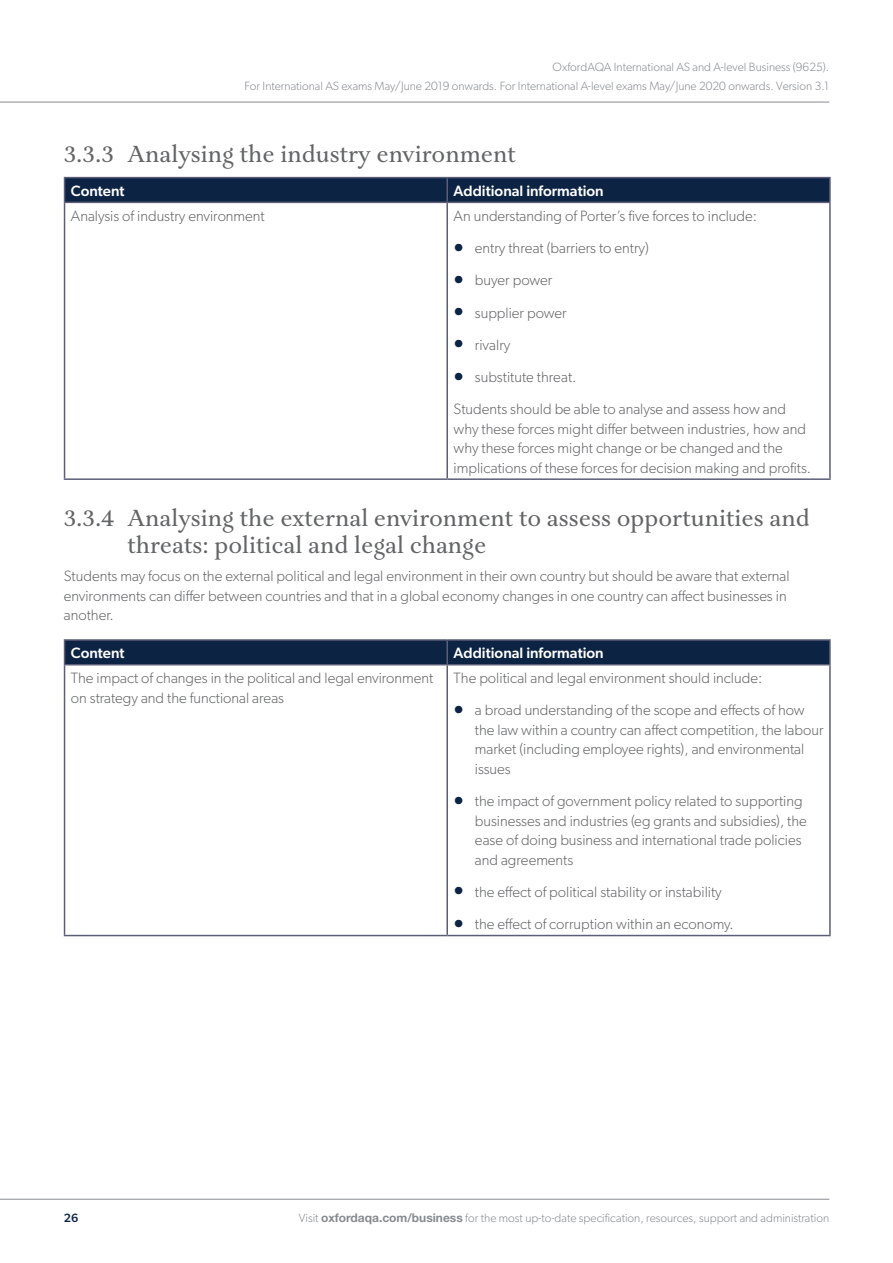
<style>
.page{position:relative;width:893px;height:1263px;background:#fff}
.page>*{position:absolute;margin:0;border:0;box-sizing:border-box;transform-origin:0 0}
.t1{font:24px/27px "Aria Text G2";color:#636466}
.t2{font:300 15px/19.5px "Gibson";color:#636466}
.t3{font:500 15px "Gibson";color:#fff}
.t4{font:300 12px/19.5px "Gibson";color:#878a8f;text-align:right}
.t5{font:500 12px "Gibson";color:#0d2344}
.s1{font-family:"Helvetica Neue LT Std";font-weight:700;font-size:21px;color:#0d2344}
.s2{font-family:"Helvetica Neue LT Std";font-weight:700}
</style>
<div class="page">
<hr style="left:0;top:1199px;width:829px;height:1px;background:#878a8f">
<hr style="left:0;top:102px;width:829px;height:1px;background:#878a8f">
<hr style="left:64px;top:177px;width:383px;height:1px;background:#5c5e77">
<svg style="left:64px;top:178px;width:765px;height:24px;background:#0f2545"></svg>
<hr style="left:447px;top:177px;width:384px;height:1px;background:#5c5e77">
<hr style="left:829px;top:178px;width:2px;height:24px;background:#5c5e77">
<hr style="left:64px;top:202px;width:383px;height:1px;background:#5c5e77">
<hr style="left:64px;top:203px;width:1px;height:275px;background:#5c5e77">
<hr style="left:64px;top:478px;width:383px;height:2px;background:#5c5e77">
<hr style="left:447px;top:202px;width:384px;height:1px;background:#5c5e77">
<hr style="left:446px;top:203px;width:2px;height:275px;background:#5c5e77">
<hr style="left:829px;top:203px;width:2px;height:275px;background:#5c5e77">
<hr style="left:447px;top:478px;width:384px;height:2px;background:#5c5e77">
<hr style="left:64px;top:935px;width:383px;height:1px;background:#5c5e77">
<hr style="left:64px;top:639px;width:383px;height:2px;background:#5c5e77">
<div style="left:64px;top:640px;width:765px;height:24px;background:#0d2344"></div>
<hr style="left:447px;top:639px;width:384px;height:2px;background:#5c5e77">
<hr style="left:829px;top:641px;width:2px;height:23px;background:#5c5e77">
<hr style="left:64px;top:664px;width:383px;height:1px;background:#5c5e77">
<hr style="left:64px;top:665px;width:1px;height:270px;background:#5c5e77">
<hr style="left:447px;top:664px;width:384px;height:1px;background:#5c5e77">
<hr style="left:446px;top:665px;width:2px;height:270px;background:#5c5e77">
<hr style="left:829px;top:665px;width:2px;height:270px;background:#5c5e77">
<hr style="left:447px;top:935px;width:384px;height:1px;background:#5c5e77">
<p class="t4" style="left:244px;top:57px;width:586px">OxfordAQA International AS and A-level Business (9625).<br>For International AS exams May/June 2019 onwards. For International A-level exams May/June 2020 onwards. Version 3.1</p>
<h1 class="t1" style="left:64px;top:142px;width:454px">3.3.3 Analysing the industry environment</h1>
<p class="t3" style="left:71px;top:182px;width:55px">Content</p>
<p class="t3" style="left:454px;top:182px;width:152px">Additional information</p>
<p class="t2" style="left:71px;top:206px;width:195px">Analysis of industry environment</p>
<p class="t2" style="left:454px;top:206px;width:305px">An understanding of Porter’s five forces to include:</p>
<p class="t2" style="left:454px;top:238px;width:197px"><span class="s1">•</span> entry threat (barriers to entry)</p>
<p class="t2" style="left:454px;top:270px;width:100px"><span class="s1">•</span> buyer power</p>
<p class="t2" style="left:454px;top:302px;width:115px"><span class="s1">•</span> supplier power</p>
<p class="t2" style="left:454px;top:335px;width:58px"><span class="s1">•</span> rivalry</p>
<p class="t2" style="left:454px;top:361px;width:334px;line-height:32.2px"><span class="s1">•</span> substitute threat.<br>Students should be able to analyse and assess how and</p>
<p class="t2" style="left:454px;top:419px;width:359px">why these forces might differ between industries, how and why these forces might change or be changed and the implications of these forces for decision making and profits.</p>
<h1 class="t1" style="left:128px;top:506px;width:684px;text-indent:-64px">3.3.4 Analysing the external environment to assess opportunities and threats: political and legal change</h1>
<p class="t2" style="left:64px;top:566px;width:727px">Students may focus on the external political and legal environment in their own country but should be aware that external environments can differ between countries and that in a global economy changes in one country can affect businesses in another.</p>
<p class="t3" style="left:71px;top:644px;width:55px">Content</p>
<p class="t3" style="left:454px;top:644px;width:152px">Additional information</p>
<p class="t2" style="left:71px;top:668px;width:364px">The impact of changes in the political and legal environment on strategy and the functional areas</p>
<p class="t2" style="left:454px;top:668px;width:310px">The political and legal environment should include:</p>
<p class="t2" style="left:475px;top:700px;width:350px;text-indent:-21px"><span class="s1">•</span> a broad understanding of the scope and effects of how the law within a country can affect competition, the labour market (including employee rights), and environmental issues</p>
<p class="t2" style="left:475px;top:791px;width:334px;text-indent:-21px"><span class="s1">•</span> the impact of government policy related to supporting businesses and industries (eg grants and subsidies), the ease of doing business and international trade policies and agreements</p>
<p class="t2" style="left:454px;top:882px;width:270px"><span class="s1">•</span> the effect of political stability or instability</p>
<p class="t2" style="left:454px;top:914px;width:282px"><span class="s1">•</span> the effect of corruption within an economy.</p>
<p class="t5" style="left:64px;top:1210px;width:16px">26</p>
<p class="t4" style="left:299px;top:1207px;width:532px">Visit <span class="s2">oxfordaqa.com/business</span> for the most up-to-date specification, resources, support and administration</p>
</div>
